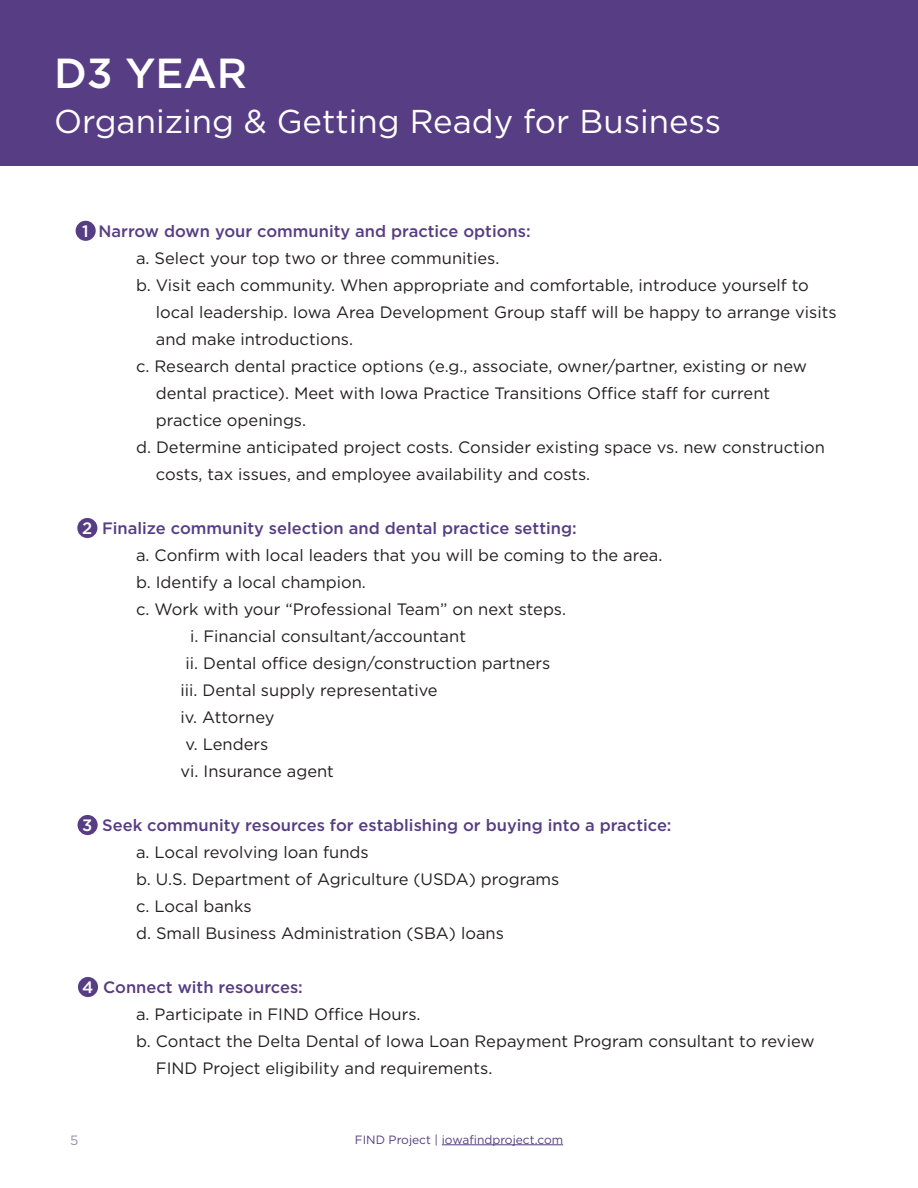
<style>
.page{position:relative;width:918px;height:1188px;background:#fff}
.page>*{position:absolute;margin:0;border:0;box-sizing:border-box;transform-origin:0 0}
.t1{font:500 42px "Gotham";color:#fff}
.t2{font:33px "Gotham";color:#fff}
.t3{font:16.5px "Gotham";color:#231f20}
.t4{font:500 16.5px "Gotham";color:#573d83}
.t5{font:13.5px "Gotham";color:#9a8bb4}
.t6{font:12px "Gotham";color:#573d82}
.s1{color:#fff}
</style>
<div class="page">
<div style="left:76px;top:221px;width:20px;height:20px;background:#573d83;border-radius:50%"></div>
<div style="left:77px;top:518px;width:20px;height:20px;background:#573d83;border-radius:50%"></div>
<div style="left:78px;top:815px;width:20px;height:20px;background:#573d83;border-radius:50%"></div>
<div style="left:78px;top:977px;width:20px;height:20px;background:#573d83;border-radius:50%"></div>
<div style="left:0;top:0;width:918px;height:166px;background:#573d83"></div>
<hr style="left:442px;top:1144px;width:121px;height:1px;background:#573d82">
<p class="t1" style="left:54px;top:45px;width:195px">D3 YEAR</p>
<p class="t2" style="left:54px;top:100px;width:669px">Organizing &amp; Getting Ready for Business</p>
<p class="t4" style="left:82px;top:220px;width:450px"><span class="s1">1</span> Narrow down your community and practice options:</p>
<p class="t3" style="left:136px;top:247px;width:365px">a. Select your top two or three communities.</p>
<p class="t3" style="left:136px;top:274px;width:674px">b. Visit each community. When appropriate and comfortable, introduce yourself to</p>
<p class="t3" style="left:156px;top:301px;width:682px">local leadership. Iowa Area Development Group staff will be happy to arrange visits</p>
<p class="t3" style="left:156px;top:328px;width:199px">and make introductions.</p>
<p class="t3" style="left:136px;top:355px;width:672px">c. Research dental practice options (e.g., associate, owner/partner, existing or new</p>
<p class="t3" style="left:156px;top:382px;width:616px">dental practice). Meet with Iowa Practice Transitions Office staff for current</p>
<p class="t3" style="left:156px;top:409px;width:152px">practice openings.</p>
<p class="t3" style="left:136px;top:436px;width:690px">d. Determine anticipated project costs. Consider existing space vs. new construction</p>
<p class="t3" style="left:156px;top:463px;width:436px">costs, tax issues, and employee availability and costs.</p>
<p class="t4" style="left:82px;top:517px;width:496px"><span class="s1">2</span> Finalize community selection and dental practice setting:</p>
<p class="t3" style="left:136px;top:544px;width:528px">a. Confirm with local leaders that you will be coming to the area.</p>
<p class="t3" style="left:136px;top:571px;width:231px">b. Identify a local champion.</p>
<p class="t3" style="left:136px;top:598px;width:432px">c. Work with your “Professional Team” on next steps.</p>
<p class="t3" style="left:190px;top:625px;width:277px">i. Financial consultant/accountant</p>
<p class="t3" style="left:186px;top:652px;width:366px">ii. Dental office design/construction partners</p>
<p class="t3" style="left:181px;top:679px;width:259px">iii. Dental supply representative</p>
<p class="t3" style="left:181px;top:706px;width:95px">iv. Attorney</p>
<p class="t3" style="left:186px;top:733px;width:84px">v. Lenders</p>
<p class="t3" style="left:181px;top:760px;width:155px">vi. Insurance agent</p>
<p class="t4" style="left:82px;top:814px;width:591px"><span class="s1">3</span> Seek community resources for establishing or buying into a practice:</p>
<p class="t3" style="left:136px;top:841px;width:234px">a. Local revolving loan funds</p>
<p class="t3" style="left:136px;top:868px;width:425px">b. U.S. Department of Agriculture (USDA) programs</p>
<p class="t3" style="left:136px;top:895px;width:117px">c. Local banks</p>
<p class="t3" style="left:136px;top:922px;width:369px">d. Small Business Administration (SBA) loans</p>
<p class="t4" style="left:82px;top:976px;width:222px"><span class="s1">4</span> Connect with resources:</p>
<p class="t3" style="left:136px;top:1003px;width:286px">a. Participate in FIND Office Hours.</p>
<p class="t3" style="left:136px;top:1030px;width:680px">b. Contact the Delta Dental of Iowa Loan Repayment Program consultant to review</p>
<p class="t3" style="left:156px;top:1057px;width:338px">FIND Project eligibility and requirements.</p>
<p class="t5" style="left:70px;top:1131px;width:10px">5</p>
<p class="t6" style="left:355px;top:1132px;width:210px">FIND Project | iowafindproject.com</p>
</div>
